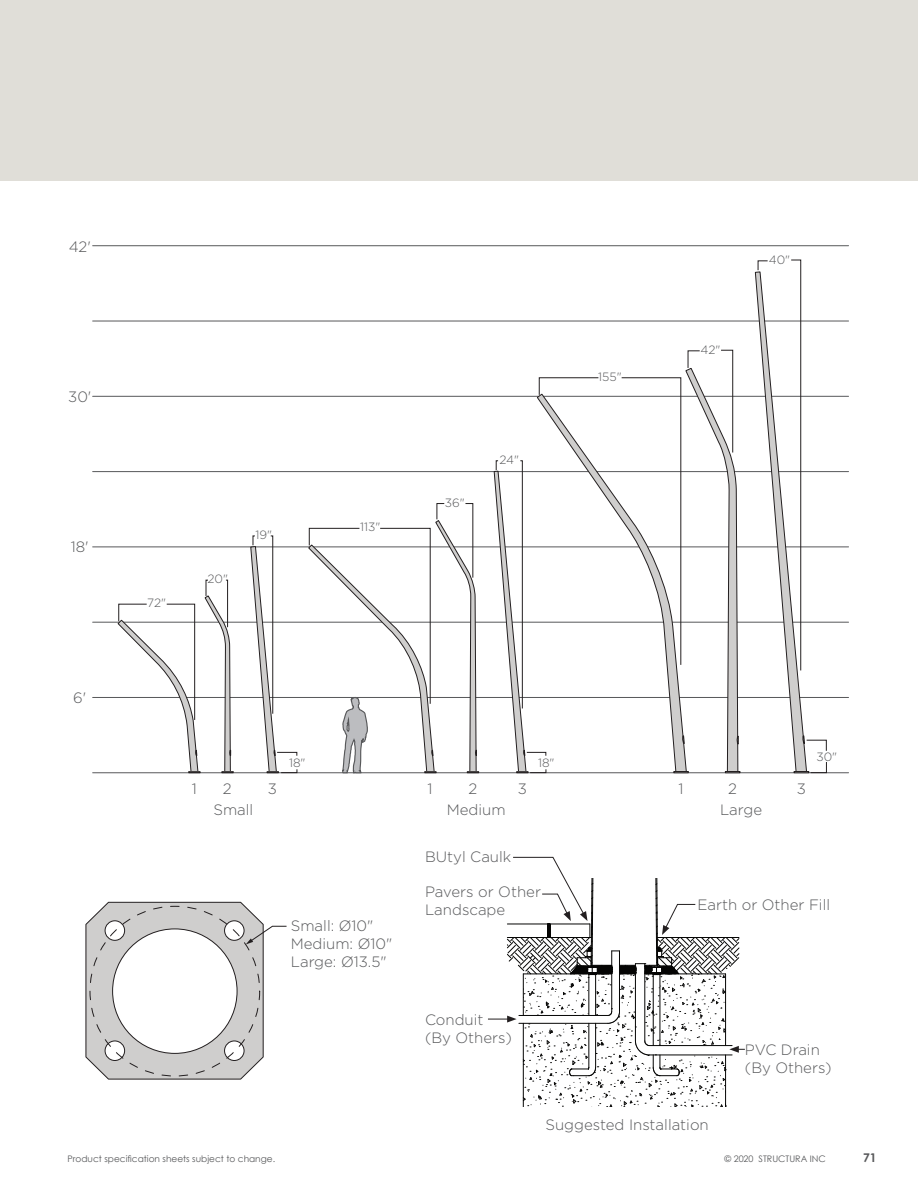
<style>
.page{position:relative;width:918px;height:1188px;background:#fff}
.page>*{position:absolute;margin:0;border:0;box-sizing:border-box;transform-origin:0 0}
.t1{font:300 15px/18px "Gotham";color:#57585a}
.t2{font:300 12px "Gotham";color:#57585a}
.t3{font:700 12px "Century Gothic";color:#57585a}
.t4{font:9px "Century Gothic";color:#57585a}
</style>
<div class="page">
<div style="left:0;top:0;width:918px;height:181px;background:#e0ded8"></div>
<hr style="left:93px;top:772px;width:756px;height:1px;background:#57585a">
<hr style="left:93px;top:697px;width:756px;height:1px;background:#57585a">
<hr style="left:93px;top:622px;width:756px;height:1px;background:#57585a">
<hr style="left:93px;top:547px;width:756px;height:1px;background:#57585a">
<hr style="left:93px;top:471px;width:756px;height:1px;background:#57585a">
<hr style="left:93px;top:396px;width:756px;height:1px;background:#57585a">
<hr style="left:93px;top:321px;width:756px;height:1px;background:#57585a">
<hr style="left:93px;top:245px;width:756px;height:1px;background:#57585a">
<svg style="left:536px;top:395px;width:85px;height:228px"></svg>
<svg style="left:488px;top:857px;width:257px;height:250px"></svg>
<svg style="left:538px;top:377px;width:61px;height:19px"></svg>
<svg style="left:621px;top:349px;width:119px;height:424px"></svg>
<svg style="left:308px;top:503px;width:171px;height:271px"></svg>
<svg style="left:117px;top:579px;width:117px;height:194px"></svg>
<svg style="left:86px;top:902px;width:201px;height:177px"></svg>
<svg style="left:250px;top:535px;width:48px;height:238px"></svg>
<svg style="left:493px;top:460px;width:54px;height:313px"></svg>
<svg style="left:755px;top:259px;width:72px;height:514px"></svg>
<p class="t1" style="left:69px;top:237px;width:24px">42'</p>
<p class="t1" style="left:68px;top:387px;width:25px">30'</p>
<p class="t1" style="left:71px;top:538px;width:19px">18'</p>
<p class="t1" style="left:73px;top:689px;width:15px">6'</p>
<p class="t2" style="left:147px;top:596px;width:20px">72"</p>
<p class="t2" style="left:207px;top:572px;width:22px">20"</p>
<p class="t2" style="left:255px;top:528px;width:18px">19"</p>
<p class="t2" style="left:360px;top:520px;width:22px">113"</p>
<p class="t2" style="left:445px;top:497px;width:21px">36"</p>
<p class="t2" style="left:499px;top:453px;width:21px">24"</p>
<p class="t2" style="left:598px;top:370px;width:25px">155"</p>
<p class="t2" style="left:700px;top:343px;width:21px">42"</p>
<p class="t2" style="left:769px;top:253px;width:23px">40"</p>
<p class="t2" style="left:289px;top:756px;width:18px">18"</p>
<p class="t2" style="left:538px;top:756px;width:18px">18"</p>
<p class="t1" style="left:192px;top:780px;width:7px">1</p>
<p class="t1" style="left:223px;top:780px;width:10px">2</p>
<p class="t1" style="left:268px;top:780px;width:11px">3</p>
<p class="t1" style="left:428px;top:780px;width:7px">1</p>
<p class="t1" style="left:468px;top:780px;width:10px">2</p>
<p class="t1" style="left:518px;top:780px;width:11px">3</p>
<p class="t1" style="left:678px;top:780px;width:7px">1</p>
<p class="t1" style="left:728px;top:780px;width:10px">2</p>
<p class="t1" style="left:797px;top:780px;width:11px">3</p>
<p class="t1" style="left:213px;top:800px;width:41px">Small</p>
<p class="t1" style="left:447px;top:800px;width:60px">Medium</p>
<p class="t1" style="left:720px;top:800px;width:44px">Large</p>
<p class="t2" style="left:816px;top:750px;width:22px">30"</p>
<p class="t1" style="left:425px;top:848px;width:88px">BUtyl Caulk</p>
<p class="t1" style="left:291px;top:917px;width:103px">Small: Ø10"<br>Medium: Ø10"<br>Large: Ø13.5"</p>
<p class="t1" style="left:425px;top:883px;width:117px">Pavers or Other<br>Landscape</p>
<p class="t1" style="left:425px;top:1010px;width:88px">Conduit (By Others)</p>
<p class="t1" style="left:697px;top:895px;width:134px">Earth or Other Fill</p>
<p class="t1" style="left:745px;top:1040px;width:88px">PVC Drain (By Others)</p>
<p class="t1" style="left:545px;top:1115px;width:165px">Suggested Installation</p>
<p class="t4" style="left:68px;top:1153px;width:209px">Product specification sheets subject to change.</p>
<p class="t4" style="left:724px;top:1153px;width:103px">© 2020 STRUCTURA INC</p>
<p class="t3" style="left:863px;top:1150px;width:15px">71</p>
</div>
